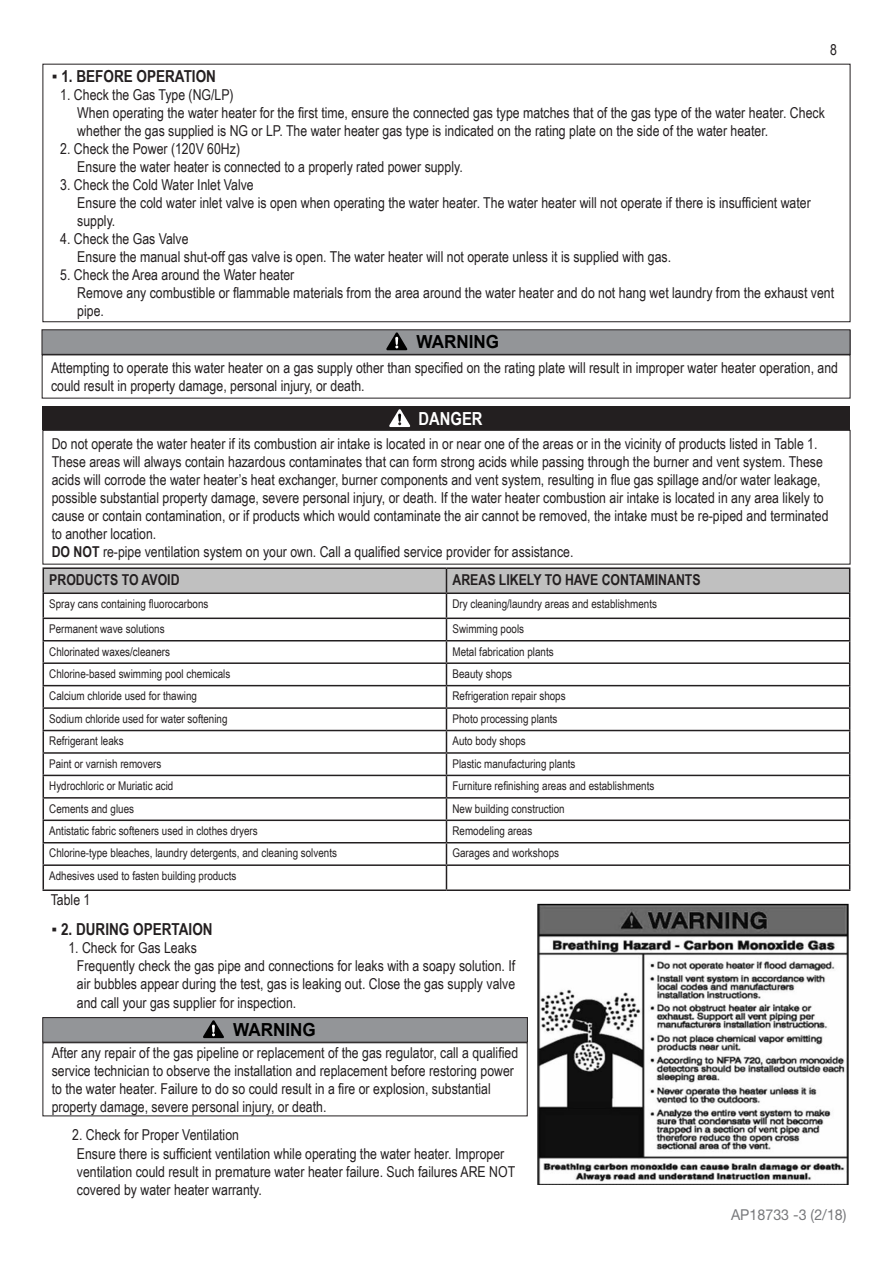
<style>
.page{position:relative;width:893px;height:1263px;background:#fff}
.page>*{position:absolute;margin:0;border:0;box-sizing:border-box;transform-origin:0 0}
.t1{font:700 18px "Arial";color:#000;scale:.95 1}
.t2{font:700 18px "Arial Narrow";color:#fff}
.t3{font:700 16.5px "Arial Narrow";color:#231f20}
.t4{font:15px/18px "Arial Narrow";color:#231f20}
.t5{font:700 15px "Arial Narrow";color:#231f20}
.t6{font:15px "Rheem Sans";color:#78797c;scale:.95 1}
.t7{font:12px "Arial Narrow";color:#231f20}
.s1{font-weight:700}
</style>
<div class="page">
<div style="left:43px;top:64px;width:807px;height:258px;border:1px solid #231f20"></div>
<div style="left:42px;top:330px;width:808px;height:24px;background:#939598"></div>
<div style="left:42px;top:330px;width:808px;height:25px;border:1px solid #231f20"></div>
<svg style="left:386px;top:332px;width:21px;height:18px"></svg>
<div style="left:43px;top:430px;width:807px;height:134px;border:1px solid #231f20"></div>
<div style="left:43px;top:406px;width:807px;height:24px;background:#231f20"></div>
<svg style="left:389px;top:409px;width:21px;height:18px"></svg>
<hr style="left:43px;top:567px;width:403px;height:2px;background:#231f20">
<hr style="left:446px;top:567px;width:404px;height:2px;background:#231f20">
<svg style="left:43px;top:568px;width:807px;height:321px"></svg>
<hr style="left:43px;top:889px;width:403px;height:2px;background:#231f20">
<hr style="left:446px;top:889px;width:404px;height:2px;background:#231f20">
<img style="left:537px;top:903px;width:312px;height:282px">
<div style="left:43px;top:1017px;width:484px;height:25px;background:#939598"></div>
<div style="left:43px;top:1017px;width:485px;height:25px;border:1px solid #231f20"></div>
<svg style="left:203px;top:1020px;width:21px;height:18px"></svg>
<div style="left:43px;top:1042px;width:485px;height:74px;border:1px solid #231f20"></div>
<p class="t4" style="left:830px;top:40px;width:8px">8</p>
<p class="t3" style="left:52px;top:63px;width:166px">▪ 1. BEFORE OPERATION</p>
<p class="t4" style="left:60px;top:85px;width:175px">1. Check the Gas Type (NG/LP)</p>
<p class="t4" style="left:77px;top:103px;width:749px">When operating the water heater for the first time, ensure the connected gas type matches that of the gas type of the water heater. Check whether the gas supplied is NG or LP. The water heater gas type is indicated on the rating plate on the side of the water heater.</p>
<p class="t4" style="left:60px;top:139px;width:181px">2. Check the Power (120V 60Hz)</p>
<p class="t4" style="left:77px;top:157px;width:387px">Ensure the water heater is connected to a properly rated power supply.</p>
<p class="t4" style="left:60px;top:175px;width:195px">3. Check the Cold Water Inlet Valve</p>
<p class="t4" style="left:77px;top:193px;width:735px">Ensure the cold water inlet valve is open when operating the water heater. The water heater will not operate if there is insufficient water supply.</p>
<p class="t4" style="left:60px;top:229px;width:130px">4. Check the Gas Valve</p>
<p class="t4" style="left:77px;top:247px;width:595px">Ensure the manual shut-off gas valve is open. The water heater will not operate unless it is supplied with gas.</p>
<p class="t4" style="left:60px;top:265px;width:236px">5. Check the Area around the Water heater</p>
<p class="t4" style="left:77px;top:283px;width:758px">Remove any combustible or flammable materials from the area around the water heater and do not hang wet laundry from the exhaust vent pipe.</p>
<p class="t1" style="left:417px;top:330px;width:88px">WARNING</p>
<p class="t4" style="left:51px;top:358px;width:788px">Attempting to operate this water heater on a gas supply other than specified on the rating plate will result in improper water heater operation, and could result in property damage, personal injury, or death.</p>
<p class="t2" style="left:419px;top:405px;width:65px">DANGER</p>
<p class="t4" style="left:52px;top:434px;width:778px">Do not operate the water heater if its combustion air intake is located in or near one of the areas or in the vicinity of products listed in Table 1.<br>These areas will always contain hazardous contaminates that can form strong acids while passing through the burner and vent system. These acids will corrode the water heater’s heat exchanger, burner components and vent system, resulting in flue gas spillage and/or water leakage, possible substantial property damage, severe personal injury, or death. If the water heater combustion air intake is located in any area likely to cause or contain contamination, or if products which would contaminate the air cannot be removed, the intake must be re-piped and terminated to another location.</p>
<p class="t4" style="left:52px;top:542px;width:523px"><span class="s1">DO NOT</span> re-pipe ventilation system on your own. Call a qualified service provider for assistance.</p>
<p class="t5" style="left:49px;top:568px;width:132px">PRODUCTS TO AVOID</p>
<p class="t5" style="left:452px;top:568px;width:250px">AREAS LIKELY TO HAVE CONTAMINANTS</p>
<p class="t7" style="left:49px;top:595px;width:161px">Spray cans containing fluorocarbons</p>
<p class="t7" style="left:452px;top:595px;width:206px">Dry cleaning/laundry areas and establishments</p>
<p class="t7" style="left:49px;top:620px;width:117px">Permanent wave solutions</p>
<p class="t7" style="left:452px;top:620px;width:73px">Swimming pools</p>
<p class="t7" style="left:49px;top:642px;width:122px">Chlorinated waxes/cleaners</p>
<p class="t7" style="left:452px;top:642px;width:103px">Metal fabrication plants</p>
<p class="t7" style="left:49px;top:665px;width:182px">Chlorine-based swimming pool chemicals</p>
<p class="t7" style="left:452px;top:665px;width:61px">Beauty shops</p>
<p class="t7" style="left:49px;top:687px;width:149px">Calcium chloride used for thawing</p>
<p class="t7" style="left:452px;top:687px;width:115px">Refrigeration repair shops</p>
<p class="t7" style="left:49px;top:710px;width:180px">Sodium chloride used for water softening</p>
<p class="t7" style="left:452px;top:710px;width:107px">Photo processing plants</p>
<p class="t7" style="left:49px;top:732px;width:76px">Refrigerant leaks</p>
<p class="t7" style="left:452px;top:732px;width:75px">Auto body shops</p>
<p class="t7" style="left:49px;top:755px;width:114px">Paint or varnish removers</p>
<p class="t7" style="left:452px;top:755px;width:125px">Plastic manufacturing plants</p>
<p class="t7" style="left:49px;top:777px;width:126px">Hydrochloric or Muriatic acid</p>
<p class="t7" style="left:452px;top:777px;width:203px">Furniture refinishing areas and establishments</p>
<p class="t7" style="left:49px;top:799px;width:86px">Cements and glues</p>
<p class="t7" style="left:452px;top:799px;width:114px">New building construction</p>
<p class="t7" style="left:49px;top:822px;width:210px">Antistatic fabric softeners used in clothes dryers</p>
<p class="t7" style="left:452px;top:822px;width:81px">Remodeling areas</p>
<p class="t7" style="left:49px;top:844px;width:289px">Chlorine-type bleaches, laundry detergents, and cleaning solvents</p>
<p class="t7" style="left:452px;top:844px;width:108px">Garages and workshops</p>
<p class="t7" style="left:49px;top:867px;width:189px">Adhesives used to fasten building products</p>
<p class="t4" style="left:51px;top:890px;width:41px">Table 1</p>
<p class="t3" style="left:51px;top:916px;width:163px">▪ 2. DURING OPERTAION</p>
<p class="t4" style="left:68px;top:938px;width:130px">1. Check for Gas Leaks</p>
<p class="t4" style="left:77px;top:956px;width:440px;text-align:justify">Frequently check the gas pipe and connections for leaks with a soapy solution. If air bubbles appear during the test, gas is leaking out. Close the gas supply valve and call your gas supplier for inspection.</p>
<p class="t1" style="left:233px;top:1017px;width:88px">WARNING</p>
<p class="t4" style="left:52px;top:1043px;width:468px">After any repair of the gas pipeline or replacement of the gas regulator, call a qualified service technician to observe the installation and replacement before restoring power to the water heater. Failure to do so could result in a fire or explosion, substantial property damage, severe personal injury, or death.</p>
<p class="t4" style="left:72px;top:1125px;width:168px">2. Check for Proper Ventilation</p>
<p class="t4" style="left:77px;top:1144px;width:440px">Ensure there is sufficient ventilation while operating the water heater. Improper ventilation could result in premature water heater failure. Such failures ARE NOT covered by water heater warranty.</p>
<p class="t6" style="left:731px;top:1205px;width:123px">AP18733 -3 (2/18)</p>
</div>
